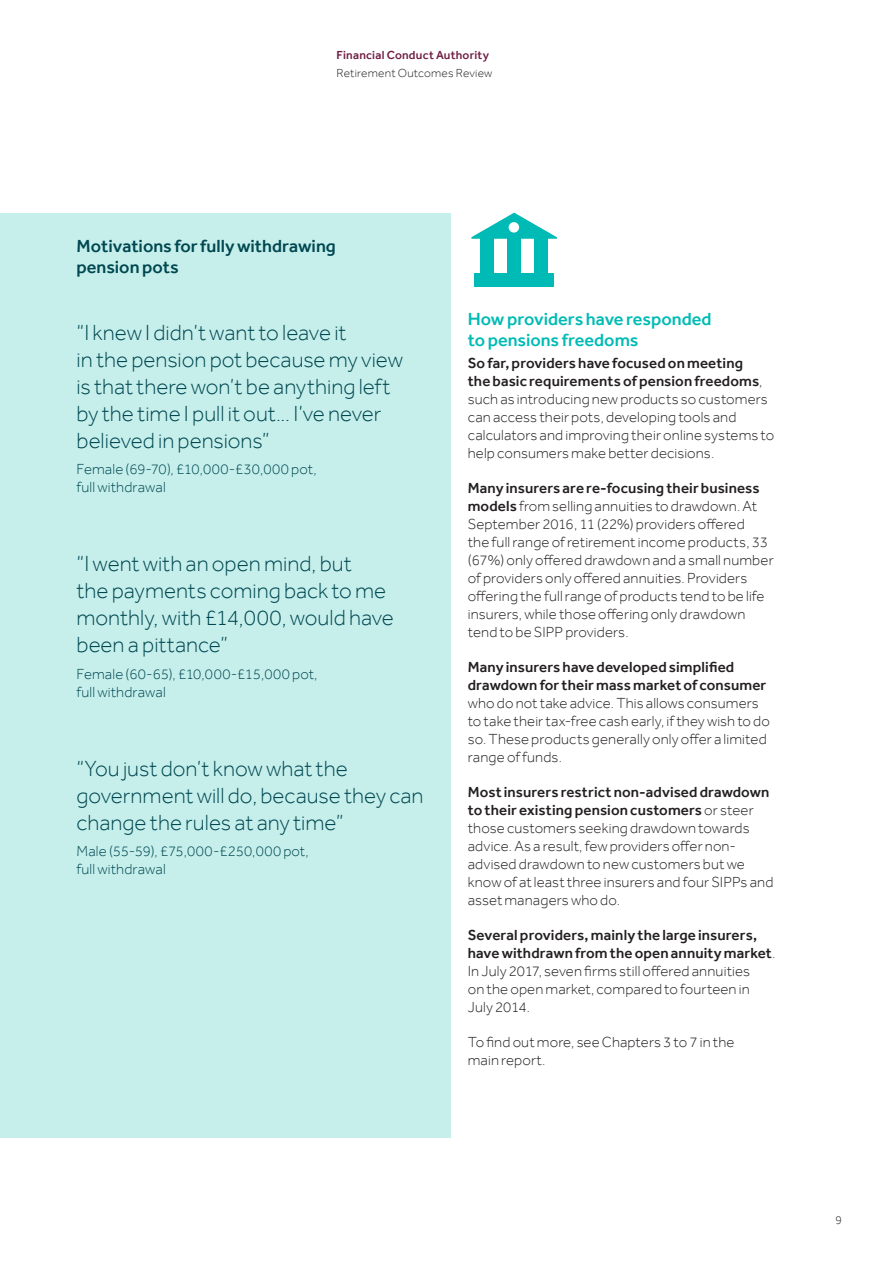
<style>
.page{position:relative;width:893px;height:1263px;background:#fff}
.page>*{position:absolute;margin:0;border:0;box-sizing:border-box;transform-origin:0 0}
.Body_Copy{font:300 22.5px/27px "Effra";color:#004750}
.Body_Copy-2{font:500 18px/21px "Effra";color:#00bbb5}
.Body_Copy-3{font:500 18px/21px "Effra";color:#004750}
.Body_Copy-4{font:300 15px/18px "Effra";letter-spacing:.01em;color:#231f20}
.Body_Copy-5{font:300 15px/18px "Effra";letter-spacing:.01em;color:#004750}
.t1{font:300 12px "Effra";letter-spacing:.015em;color:#231f20}
.t2{font:500 12px "Effra";letter-spacing:.02em;color:#701e45}
.s1{font-weight:500}
</style>
<div class="page">
<div style="left:480px;top:237px;width:14px;height:36px;background:#00bbb5"></div>
<div style="left:507px;top:237px;width:14px;height:36px;background:#00bbb5"></div>
<div style="left:534px;top:237px;width:14px;height:36px;background:#00bbb5"></div>
<div style="left:474px;top:273px;width:80px;height:14px;background:#00bbb5"></div>
<svg style="left:471px;top:213px;width:86px;height:26px"></svg>
<div style="left:509px;top:222px;width:10px;height:11px;background:#fff;border-radius:50%"></div>
<div style="left:0;top:213px;width:451px;height:924px;background:#c6efec"></div>
<p class="t2" style="left:337px;top:48px;width:154px">Financial Conduct Authority</p>
<p class="t1" style="left:337px;top:66px;width:157px">Retirement Outcomes Review</p>
<p class="Body_Copy-3" style="left:77px;top:236px;width:261px">Motivations for fully withdrawing pension pots</p>
<p class="Body_Copy" style="left:77px;top:318px;width:328px">“I knew I didn’t want to leave it<br>in the pension pot because my view is that there won’t be anything left by the time I pull it out... I’ve never believed in pensions”</p>
<p class="Body_Copy-5" style="left:77px;top:460px;width:242px">Female (69-70), £10,000-£30,000 pot, full withdrawal</p>
<p class="Body_Copy" style="left:77px;top:550px;width:319px">“I went with an open mind, but<br>the payments coming back to me monthly, with £14,000, would have been a pittance”</p>
<p class="Body_Copy-5" style="left:77px;top:665px;width:243px">Female (60-65), £10,000-£15,000 pot, full withdrawal</p>
<p class="Body_Copy" style="left:77px;top:754px;width:349px">“You just don’t know what the government will do, because they can change the rules at any time”</p>
<p class="Body_Copy-5" style="left:77px;top:842px;width:234px">Male (55-59), £75,000-£250,000 pot, full withdrawal</p>
<p class="Body_Copy-2" style="left:468px;top:308px;width:245px">How providers have responded to pensions freedoms</p>
<p class="Body_Copy-4" style="left:468px;top:354px;width:308px"><span class="s1">So far, providers have focused on meeting<br>the basic requirements of pension freedoms</span>, such as introducing new products so customers can access their pots, developing tools and calculators and improving their online systems to help consumers make better decisions.</p>
<p class="Body_Copy-4" style="left:468px;top:479px;width:307px"><span class="s1">Many insurers are re-focusing their business models</span> from selling annuities to drawdown. At September 2016, 11 (22%) providers offered<br>the full range of retirement income products, 33 (67%) only offered drawdown and a small number of providers only offered annuities. Providers offering the full range of products tend to be life insurers, while those offering only drawdown tend to be SIPP providers.</p>
<p class="Body_Copy-4" style="left:468px;top:658px;width:304px"><span class="s1">Many insurers have developed simplified drawdown for their mass market of consumer </span>who do not take advice. This allows consumers to take their tax-free cash early, if they wish to do so. These products generally only offer a limited range of funds.</p>
<p class="Body_Copy-4" style="left:468px;top:783px;width:307px"><span class="s1">Most insurers restrict non-advised drawdown to their existing pension customers</span> or steer those customers seeking drawdown towards advice. As a result, few providers offer non&shy;advised drawdown to new customers but we know of at least three insurers and four SIPPs and asset managers who do.</p>
<p class="Body_Copy-4" style="left:468px;top:926px;width:309px"><span class="s1">Several providers, mainly the large insurers, have withdrawn from the open annuity market</span>.<br>In July 2017, seven firms still offered annuities<br>on the open market, compared to fourteen in July 2014.</p>
<p class="Body_Copy-4" style="left:468px;top:1033px;width:268px">To find out more, see Chapters 3 to 7 in the main report.</p>
<p class="t1" style="left:835px;top:1213px;width:8px">9</p>
</div>
